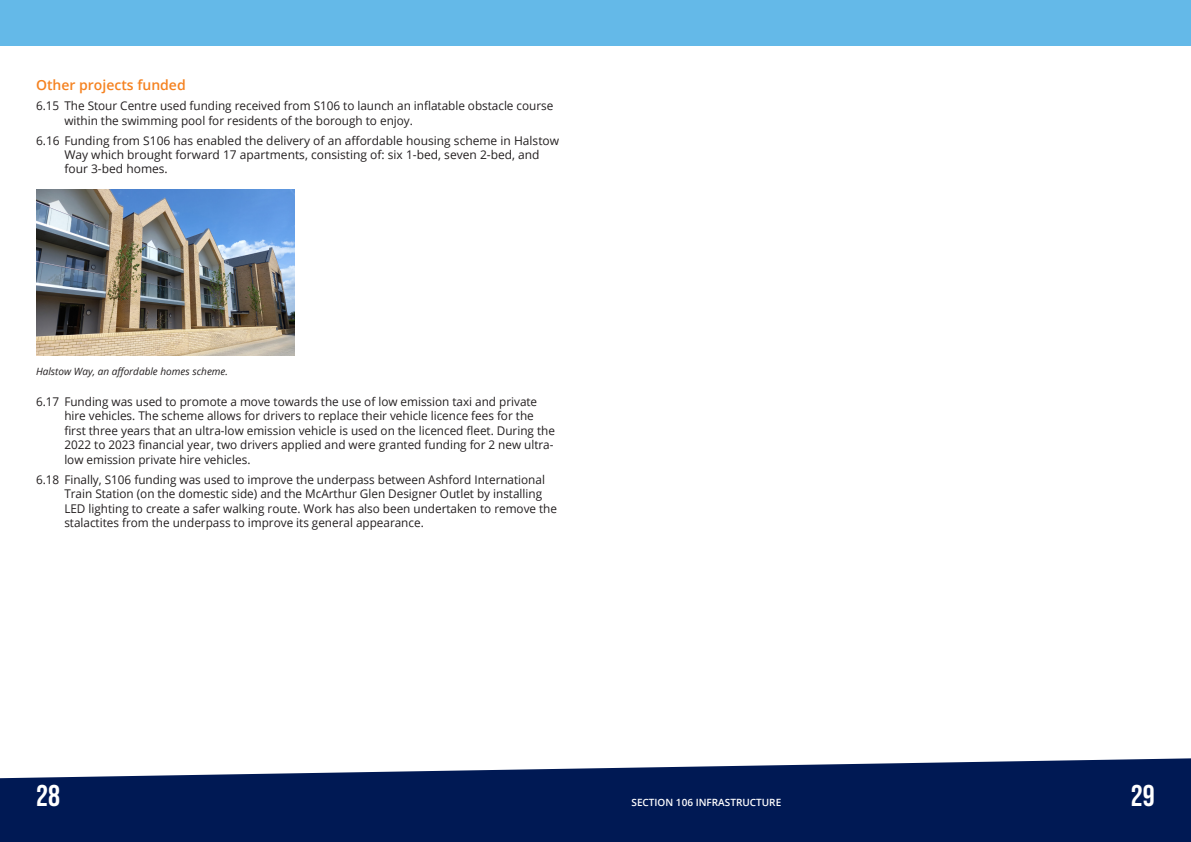
<style>
.page{position:relative;width:1191px;height:842px;background:#fff}
.page>*{position:absolute;margin:0;border:0;box-sizing:border-box;transform-origin:0 0}
.t1{font:30px "Bebas Neue";color:#fff}
.sub_heading{font:600 14px "Open Sans";color:#f58220}
.t2{font:12px/14.4px "Open Sans";color:#231f20}
.t3{font:italic 10px "Open Sans";color:#231f20}
.t4{font:600 10px "Open Sans";color:#fff}
</style>
<div class="page">
<svg style="left:0;top:758px;width:1191px;height:84px;background:#1f3568"></svg>
<div style="left:0;top:0;width:1191px;height:45px;background:#64b9e8"></div>
<img style="left:36px;top:190px;width:258px;height:165px">
<p class="sub_heading" style="left:36px;top:75px;width:151px">Other projects funded</p>
<p class="t2" style="left:64px;top:98px;width:490px;text-indent:-28px">6.15 The Stour Centre used funding received from S106 to launch an inflatable obstacle course within the swimming pool for residents of the borough to enjoy.</p>
<p class="t2" style="left:64px;top:133px;width:496px;text-indent:-28px">6.16 Funding from S106 has enabled the delivery of an affordable housing scheme in Halstow<br>Way which brought forward 17 apartments, consisting of: six 1-bed, seven 2-bed, and four 3-bed homes.</p>
<p class="t3" style="left:36px;top:365px;width:194px">Halstow Way, an affordable homes scheme.</p>
<p class="t2" style="left:64px;top:394px;width:492px;text-indent:-28px">6.17 Funding was used to promote a move towards the use of low emission taxi and private hire vehicles. The scheme allows for drivers to replace their vehicle licence fees for the first three years that an ultra-low emission vehicle is used on the licenced fleet. During the 2022 to 2023 financial year, two drivers applied and were granted funding for 2 new ultra&shy;low emission private hire vehicles.</p>
<p class="t2" style="left:64px;top:472px;width:494px;text-indent:-28px">6.18 Finally, S106 funding was used to improve the underpass between Ashford International Train Station (on the domestic side) and the McArthur Glen Designer Outlet by installing LED lighting to create a safer walking route. Work has also been undertaken to remove the stalactites from the underpass to improve its general appearance.</p>
<h1 class="t1" style="left:36px;top:778px;width:25px">28</h1>
<p class="t4" style="left:631px;top:795px;width:151px">SECTION 106 INFRASTRUCTURE</p>
<h1 class="t1" style="left:1131px;top:778px;width:25px">29</h1>
</div>
